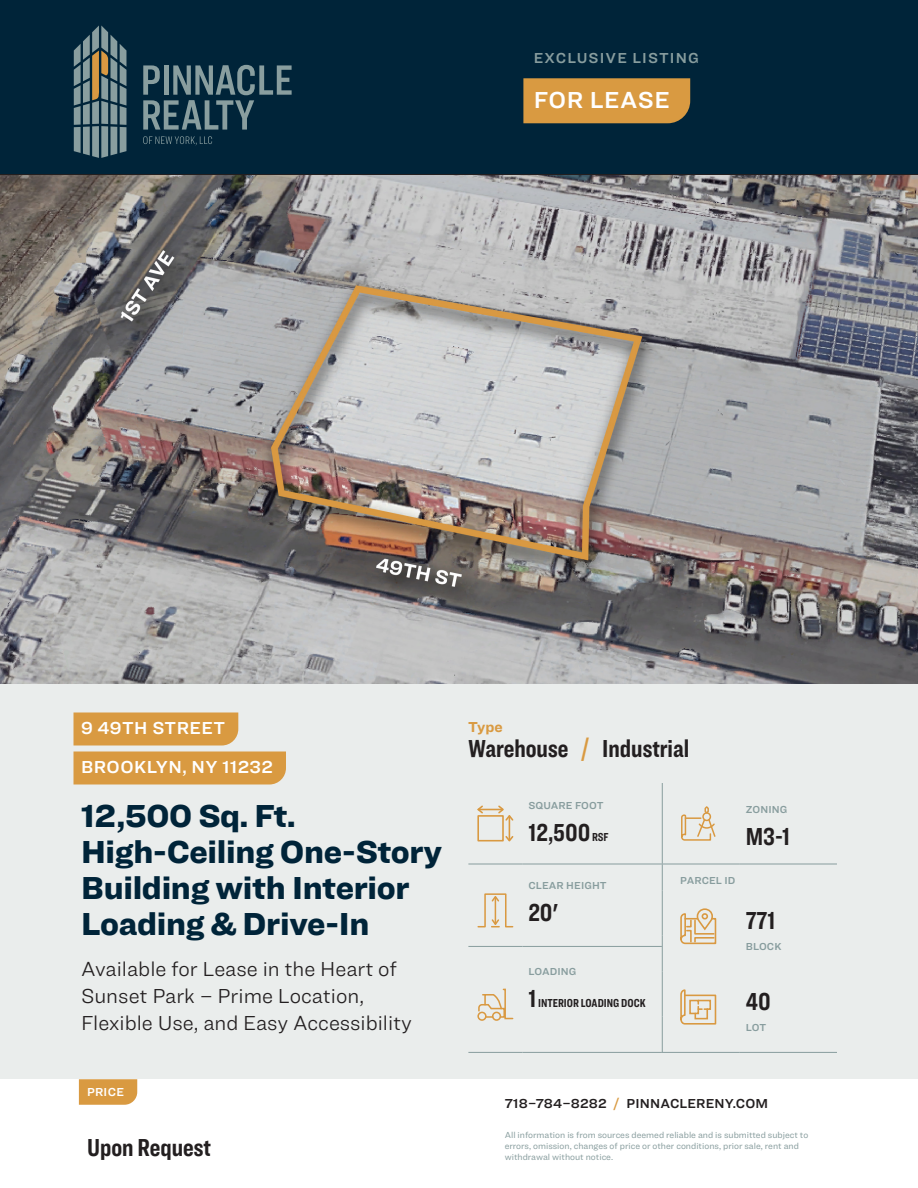
<style>
.page{position:relative;width:918px;height:1188px;background:#fff}
.page>*{position:absolute;margin:0;border:0;box-sizing:border-box;transform-origin:0 0}
.H1_Building_Title_32pt_Black_Dark_Blue{font:900 33px/36px "Ringside";letter-spacing:-.01em;color:#002439}
.Stats_and_Figures_17pt_Compressed_Bold_b{font:700 25.5px "Ringside Compressed";color:#231f20}
.Building_Type_17pt_Compressed_Bold_black{font:700 25.5px "Ringside Compressed";color:#231f20}
.Listing_Type_16pt_Semibold_Paper__rule_G{font:600 24px "Ringside";letter-spacing:.025em;color:#fff}
.H3_Building_CTA_14pt_Light_black{font:300 21px/27px "Ringside";color:#231f20}
.Address__City_State_12pt_Semibold_Paper_{font:600 18px "Ringside";letter-spacing:.025em;color:#fff}
.t1{font:600 15px "Ringside";letter-spacing:.075em;color:#889d9e}
.Tag_Labels_10pt_Bold_Gold{font:700 15px "Ringside";color:#d99a41}
.t2{font:600 13.5px "Ringside";letter-spacing:.01em;color:#231f20}
.Stats_and_Figures_17pt_Compressed_Bold_b-2{font:700 12px "Ringside Compressed";color:#231f20}
.Parent__Price_Label_8pt_Semibold_Paper__{font:600 12px "Ringside";letter-spacing:.025em;color:#fff}
.Tags_7pt_Semibold_Gray{font:600 10.5px "Ringside";letter-spacing:.01em;color:#889d9e}
.t3{font:9px/10.8px "Ringside";color:#889d9e}
.s1{color:#d99a41}
.s2{font-size:12px}
.s3{font-size:25.5px}
</style>
<div class="page">
<div style="left:0;top:176px;width:918px;height:903px;background:#eaedec"></div>
<div style="left:0;top:0;width:918px;height:176px;background:#002439"></div>
<svg style="left:144px;top:136px;width:68px;height:9px"></svg>
<svg style="left:143px;top:65px;width:149px;height:65px;background:#31505e"></svg>
<svg style="left:74px;top:26px;width:52px;height:132px;background:#5a6f72"></svg>
<img style="left:0;top:176px;width:918px;height:508px">
<div style="left:523px;top:78px;width:167px;height:45px;background:#d99a41"></div>
<div style="left:74px;top:712px;width:164px;height:34px;background:#d99a41"></div>
<div style="left:74px;top:752px;width:212px;height:32px;background:#d99a41"></div>
<hr style="left:662px;top:783px;width:1px;height:36px;background:#889d9e">
<hr style="left:662px;top:819px;width:1px;height:45px;background:#889d9e">
<svg style="left:662px;top:865px;width:1px;height:25px"></svg>
<hr style="left:662px;top:890px;width:1px;height:45px;background:#889d9e">
<hr style="left:662px;top:935px;width:1px;height:36px;background:#889d9e">
<hr style="left:662px;top:971px;width:1px;height:45px;background:#889d9e">
<hr style="left:662px;top:1016px;width:1px;height:36px;background:#889d9e">
<hr style="left:662px;top:864px;width:78px;height:1px;background:#889d9e">
<hr style="left:740px;top:864px;width:97px;height:1px;background:#889d9e">
<hr style="left:662px;top:1052px;width:78px;height:1px;background:#889d9e">
<hr style="left:740px;top:1052px;width:97px;height:1px;background:#889d9e">
<svg style="left:681px;top:806px;width:35px;height:35px"></svg>
<svg style="left:680px;top:908px;width:36px;height:36px"></svg>
<div style="left:702px;top:913px;width:6px;height:7px;border:2px solid #d99941;border-radius:2px"></div>
<svg style="left:680px;top:989px;width:36px;height:36px"></svg>
<hr style="left:468px;top:864px;width:54px;height:1px;background:#889d9e">
<hr style="left:522px;top:864px;width:140px;height:1px;background:#889d9e">
<svg style="left:477px;top:806px;width:36px;height:35px"></svg>
<hr style="left:468px;top:946px;width:54px;height:1px;background:#889d9e">
<hr style="left:522px;top:946px;width:140px;height:1px;background:#889d9e">
<svg style="left:477px;top:893px;width:36px;height:34px"></svg>
<hr style="left:468px;top:1052px;width:54px;height:1px;background:#889d9e">
<hr style="left:522px;top:1052px;width:140px;height:1px;background:#889d9e">
<div style="left:477px;top:1012px;width:10px;height:9px;border:2px solid #d99941;border-radius:50%"></div>
<div style="left:492px;top:1012px;width:9px;height:9px;border:2px solid #d99941;border-radius:50%"></div>
<svg style="left:477px;top:989px;width:36px;height:31px"></svg>
<svg style="left:79px;top:1079px;width:58px;height:26px;background:#da9e48"></svg>
<h3 class="t1" style="left:534px;top:47px;width:166px">EXCLUSIVE LISTING</h3>
<p class="Listing_Type_16pt_Semibold_Paper__rule_G" style="left:534px;top:82px;width:137px">FOR LEASE</p>
<p class="Address__City_State_12pt_Semibold_Paper_" style="left:81px;top:715px;width:146px">9 49TH STREET</p>
<p class="Address__City_State_12pt_Semibold_Paper_" style="left:81px;top:754px;width:193px">BROOKLYN, NY 11232</p>
<p class="H1_Building_Title_32pt_Black_Dark_Blue" style="left:81px;top:797px;width:363px">12,500 Sq. Ft.<br>High-Ceiling One-Story<br>Building with Interior<br>Loading &amp; Drive-In</p>
<p class="H3_Building_CTA_14pt_Light_black" style="left:81px;top:955px;width:332px">Available for Lease in the Heart of<br>Sunset Park – Prime Location,<br>Flexible Use, and Easy Accessibility</p>
<p class="Parent__Price_Label_8pt_Semibold_Paper__" style="left:87px;top:1083px;width:39px">PRICE</p>
<p class="Stats_and_Figures_17pt_Compressed_Bold_b" style="left:87px;top:1130px;width:126px">Upon Request</p>
<p class="Tag_Labels_10pt_Bold_Gold" style="left:468px;top:716px;width:36px">Type</p>
<p class="Building_Type_17pt_Compressed_Bold_black" style="left:468px;top:731px;width:223px">Warehouse <span class="s1">/</span> Industrial</p>
<p class="Tags_7pt_Semibold_Gray" style="left:528px;top:798px;width:77px">SQUARE FOOT</p>
<p class="Stats_and_Figures_17pt_Compressed_Bold_b" style="left:528px;top:815px;width:82px">12,500 <span class="s2">RSF</span></p>
<p class="Tags_7pt_Semibold_Gray" style="left:528px;top:878px;width:80px">CLEAR HEIGHT</p>
<p class="Stats_and_Figures_17pt_Compressed_Bold_b" style="left:528px;top:895px;width:31px">20'</p>
<p class="Tags_7pt_Semibold_Gray" style="left:528px;top:964px;width:49px">LOADING</p>
<p class="Stats_and_Figures_17pt_Compressed_Bold_b-2" style="left:528px;top:995px;width:119px"><span class="s3">1</span> INTERIOR LOADING DOCK</p>
<p class="Tags_7pt_Semibold_Gray" style="left:746px;top:802px;width:43px">ZONING</p>
<p class="Stats_and_Figures_17pt_Compressed_Bold_b" style="left:746px;top:819px;width:46px">M3-1</p>
<p class="Tags_7pt_Semibold_Gray" style="left:680px;top:873px;width:57px">PARCEL ID</p>
<p class="Stats_and_Figures_17pt_Compressed_Bold_b" style="left:746px;top:903px;width:31px">771</p>
<p class="Tags_7pt_Semibold_Gray" style="left:746px;top:939px;width:37px">BLOCK</p>
<p class="Stats_and_Figures_17pt_Compressed_Bold_b" style="left:746px;top:984px;width:26px">40</p>
<p class="Tags_7pt_Semibold_Gray" style="left:746px;top:1020px;width:22px">LOT</p>
<h3 class="t2" style="left:505px;top:1093px;width:265px">718–784–8282 <span class="s1">/</span> PINNACLERENY.COM</h3>
<p class="t3" style="left:505px;top:1130px;width:305px">All information is from sources deemed reliable and is submitted subject to errors, omission, changes of price or other conditions, prior sale, rent and withdrawal without notice.</p>
</div>
